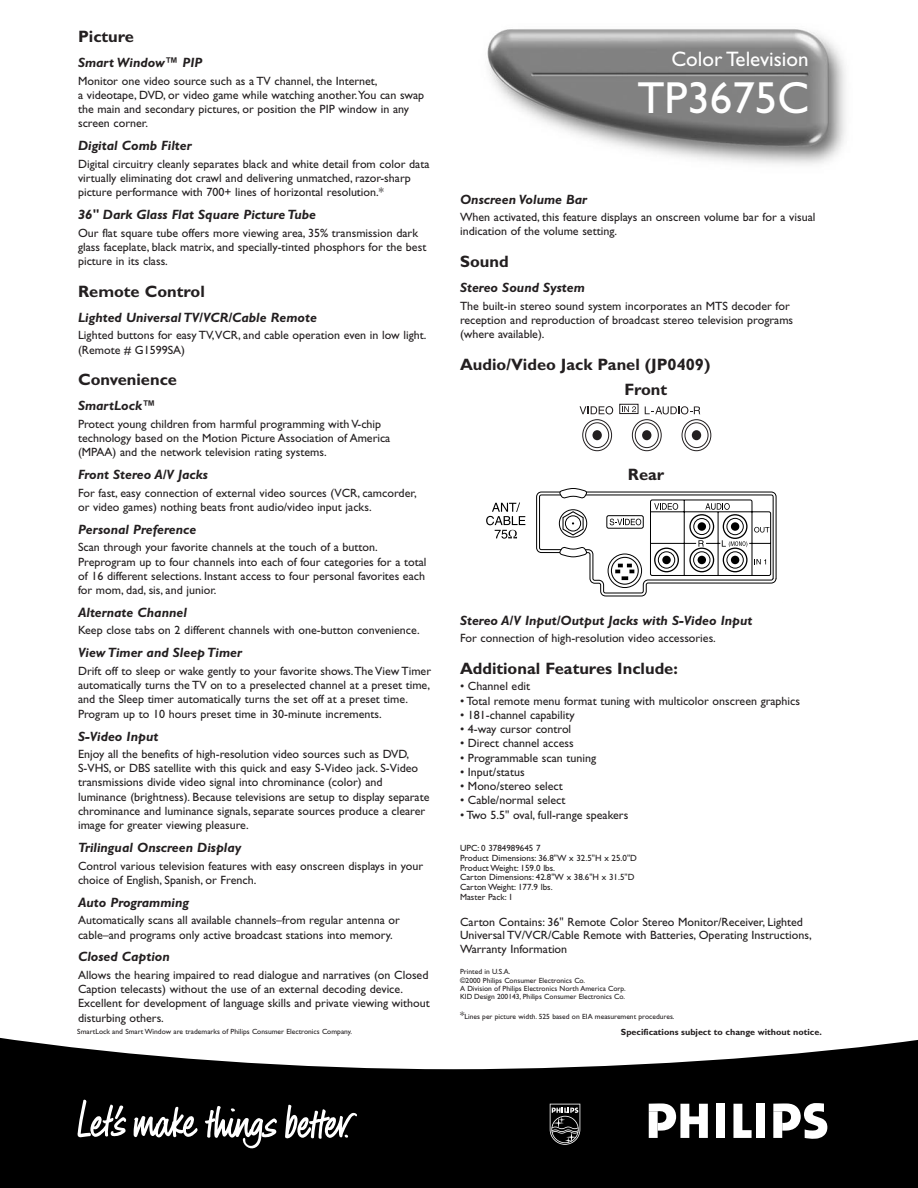
<style>
.page{position:relative;width:918px;height:1188px;background:#fff}
.page>*{position:absolute;margin:0;border:0;box-sizing:border-box;transform-origin:0 0}
.t1{font:45px "Gill Sans";color:#fff}
.t2{font:21px "Gill Sans";color:#fff}
.t3{font:700 16.5px "Gill Sans";color:#231f20}
.t4{font:italic 700 13.5px "Gill Sans";color:#231f20}
.t5{font:12px/14.2px "Gill Sans";color:#231f20}
.t6{font:9px/9.8px "Gill Sans";color:#231f20}
.t7{font:700 9px "Gill Sans";color:#231f20}
.t8{font:7.5px/8.2px "Gill Sans";color:#231f20}
.s1{font-size:10.5px}
</style>
<div class="page">
<img style="left:487px;top:29px;width:359px;height:136px">
<svg style="left:0;top:1037px;width:918px;height:151px;fill:#000"></svg>
<svg style="left:77px;top:1099px;width:50px;height:38px"></svg>
<svg style="left:133px;top:1106px;width:65px;height:33px"></svg>
<svg style="left:205px;top:1105px;width:73px;height:45px"></svg>
<svg style="left:285px;top:1104px;width:72px;height:35px"></svg>
<svg style="left:773px;top:1103px;width:54px;height:36px"></svg>
<div style="left:716px;top:1104px;width:9px;height:34px;background:#fff"></div>
<div style="left:756px;top:1104px;width:9px;height:34px;background:#fff"></div>
<svg style="left:733px;top:1104px;width:19px;height:34px"></svg>
<svg style="left:649px;top:1103px;width:59px;height:35px"></svg>
<div style="left:649px;top:1111px;width:9px;height:27px;background:#fff"></div>
<svg style="left:550px;top:1104px;width:30px;height:41px"></svg>
<div style="left:582px;top:419px;width:30px;height:32px;border:1px solid #231f20;border-radius:50%"></div>
<div style="left:585px;top:422px;width:24px;height:26px;border:1px solid #231f20;border-radius:50%"></div>
<div style="left:592px;top:430px;width:10px;height:10px;background:#231f20;border-radius:50%"></div>
<div style="left:642px;top:430px;width:9px;height:10px;background:#231f20;border-radius:50%"></div>
<div style="left:632px;top:419px;width:30px;height:32px;border:1px solid #231f20;border-radius:50%"></div>
<div style="left:635px;top:422px;width:24px;height:26px;border:1px solid #231f20;border-radius:50%"></div>
<div style="left:692px;top:430px;width:9px;height:10px;background:#231f20;border-radius:50%"></div>
<div style="left:685px;top:422px;width:23px;height:26px;border:1px solid #231f20;border-radius:50%"></div>
<div style="left:682px;top:419px;width:29px;height:32px;border:1px solid #231f20;border-radius:50%"></div>
<svg style="left:580px;top:406px;width:33px;height:8px"></svg>
<svg style="left:645px;top:406px;width:55px;height:8px"></svg>
<svg style="left:620px;top:404px;width:18px;height:10px"></svg>
<svg style="left:622px;top:406px;width:14px;height:6px"></svg>
<svg style="left:486px;top:488px;width:291px;height:109px"></svg>
<h3 class="t3" style="left:78px;top:31px;width:58px">Picture</h3>
<p class="t4" style="left:78px;top:58px;width:126px">Smart Window™ PIP</p>
<p class="t5" style="left:78px;top:75px;width:348px">Monitor one video source such as a TV channel, the Internet,<br>a videotape, DVD, or video game while watching another.You can swap the main and secondary pictures, or position the PIP window in any screen corner.</p>
<p class="t4" style="left:78px;top:141px;width:115px">Digital Comb Filter</p>
<p class="t5" style="left:78px;top:158px;width:353px">Digital circuitry cleanly separates black and white detail from color data virtually eliminating dot crawl and delivering unmatched, razor-sharp picture performance with 700+ lines of horizontal resolution.*</p>
<p class="t4" style="left:78px;top:210px;width:239px">36" Dark Glass Flat Square Picture Tube</p>
<p class="t5" style="left:78px;top:227px;width:350px">Our flat square tube offers more viewing area, 35% transmission dark glass faceplate, black matrix, and specially-tinted phosphors for the best picture in its class.</p>
<h3 class="t3" style="left:78px;top:286px;width:128px">Remote Control</h3>
<p class="t4" style="left:78px;top:313px;width:240px">Lighted Universal TV/VCR/Cable Remote</p>
<p class="t5" style="left:78px;top:330px;width:350px">Lighted buttons for easy TV,VCR, and cable operation even in low light. (Remote # G1599SA)</p>
<h3 class="t3" style="left:78px;top:374px;width:100px">Convenience</h3>
<p class="t4" style="left:78px;top:401px;width:79px">SmartLock™</p>
<p class="t5" style="left:78px;top:418px;width:314px">Protect young children from harmful programming with V-chip technology based on the Motion Picture Association of America (MPAA) and the network television rating systems.</p>
<p class="t4" style="left:78px;top:470px;width:131px">Front Stereo A/V Jacks</p>
<p class="t5" style="left:78px;top:487px;width:340px">For fast, easy connection of external video sources (VCR, camcorder, or video games) nothing beats front audio/video input jacks.</p>
<p class="t4" style="left:78px;top:525px;width:120px">Personal Preference</p>
<p class="t5" style="left:78px;top:542px;width:350px">Scan through your favorite channels at the touch of a button.<br>Preprogram up to four channels into each of four categories for a total of 16 different selections. Instant access to four personal favorites each for mom, dad, sis, and junior.</p>
<p class="t4" style="left:78px;top:608px;width:110px">Alternate Channel</p>
<p class="t5" style="left:78px;top:625px;width:343px">Keep close tabs on 2 different channels with one-button convenience.</p>
<p class="t4" style="left:78px;top:648px;width:165px">View Timer and Sleep Timer</p>
<p class="t5" style="left:78px;top:665px;width:355px">Drift off to sleep or wake gently to your favorite shows.The View Timer automatically turns the TV on to a preselected channel at a preset time, and the Sleep timer automatically turns the set off at a preset time.<br>Program up to 10 hours preset time in 30-minute increments.</p>
<p class="t4" style="left:78px;top:731px;width:82px">S-Video Input</p>
<p class="t5" style="left:78px;top:748px;width:353px">Enjoy all the benefits of high-resolution video sources such as DVD, S-VHS, or DBS satellite with this quick and easy S-Video jack. S-Video transmissions divide video signal into chrominance (color) and luminance (brightness). Because televisions are setup to display separate chrominance and luminance signals, separate sources produce a clearer image for greater viewing pleasure.</p>
<p class="t4" style="left:78px;top:843px;width:165px">Trilingual Onscreen Display</p>
<p class="t5" style="left:78px;top:860px;width:347px">Control various television features with easy onscreen displays in your choice of English, Spanish, or French.</p>
<p class="t4" style="left:78px;top:898px;width:113px">Auto Programming</p>
<p class="t5" style="left:78px;top:914px;width:323px">Automatically scans all available channels–from regular antenna or cable–and programs only active broadcast stations into memory.</p>
<p class="t4" style="left:78px;top:952px;width:93px">Closed Caption</p>
<p class="t5" style="left:78px;top:969px;width:353px">Allows the hearing impaired to read dialogue and narratives (on Closed Caption telecasts) without the use of an external decoding device.<br>Excellent for development of language skills and private viewing without disturbing others.</p>
<p class="t8" style="left:77px;top:1029px;width:276px">SmartLock and Smart Window are trademarks of Philips Consumer Electronics Company.</p>
<h2 class="t2" style="left:671px;top:52px;width:139px">Color Television</h2>
<h1 class="t1" style="left:637px;top:82px;width:173px">TP3675C</h1>
<p class="t4" style="left:460px;top:194px;width:129px">Onscreen Volume Bar</p>
<p class="t5" style="left:460px;top:211px;width:357px">When activated, this feature displays an onscreen volume bar for a visual indication of the volume setting.</p>
<h3 class="t3" style="left:460px;top:256px;width:50px">Sound</h3>
<p class="t4" style="left:460px;top:283px;width:126px">Stereo Sound System</p>
<p class="t5" style="left:460px;top:300px;width:335px">The built-in stereo sound system incorporates an MTS decoder for reception and reproduction of broadcast stereo television programs (where available).</p>
<h3 class="t3" style="left:460px;top:359px;width:252px">Audio/Video Jack Panel (JP0409)</h3>
<h3 class="t3" style="left:624px;top:384px;width:44px">Front</h3>
<h3 class="t3" style="left:628px;top:469px;width:38px">Rear</h3>
<p class="t4" style="left:460px;top:616px;width:294px">Stereo A/V Input/Output Jacks with S-Video Input</p>
<p class="t5" style="left:460px;top:632px;width:257px">For connection of high-resolution video accessories.</p>
<h3 class="t3" style="left:460px;top:663px;width:219px">Additional Features Include:</h3>
<p class="t5" style="left:460px;top:680px;width:72px">• Channel edit</p>
<p class="t5" style="left:460px;top:695px;width:342px">• Total remote menu format tuning with multicolor onscreen graphics</p>
<p class="t5" style="left:460px;top:709px;width:116px">• 181-channel capability</p>
<p class="t5" style="left:460px;top:723px;width:113px">• 4-way cursor control</p>
<p class="t5" style="left:460px;top:737px;width:115px">• Direct channel access</p>
<p class="t5" style="left:460px;top:752px;width:138px">• Programmable scan tuning</p>
<p class="t5" style="left:460px;top:766px;width:66px">• Input/status</p>
<p class="t5" style="left:460px;top:780px;width:104px">• Mono/stereo select</p>
<p class="t5" style="left:460px;top:794px;width:107px">• Cable/normal select</p>
<p class="t5" style="left:460px;top:809px;width:170px">• Two 5.5" oval, full-range speakers</p>
<p class="t6" style="left:460px;top:844px;width:178px">UPC: 0 3784989645 7<br>Product Dimensions: 36.8"W x 32.5"H x 25.0"D<br>Product Weight: 159.0 lbs.<br>Carton Dimensions: 42.8"W x 38.6"H x 31.5"D<br>Carton Weight: 177.9 lbs.<br>Master Pack: 1</p>
<p class="t5" style="left:460px;top:916px;width:353px;line-height:13.5px">Carton Contains: 36" Remote Color Stereo Monitor/Receiver, Lighted<br>Universal TV/VCR/Cable Remote with Batteries, Operating Instructions,<br>Warranty Information</p>
<p class="t8" style="left:460px;top:969px;width:167px">Printed in U.S.A.<br>©2000 Philips Consumer Electronics Co.<br>A Division of Philips Electronics North America Corp.<br>KID Design 200143, Philips Consumer Electronics Co.</p>
<p class="t8" style="left:460px;top:1013px;width:216px"><span class="s1">*</span>Lines per picture width. 525 based on EIA measurement procedures.</p>
<p class="t7" style="left:621px;top:1029px;width:203px">Specifications subject to change without notice.</p>
</div>
